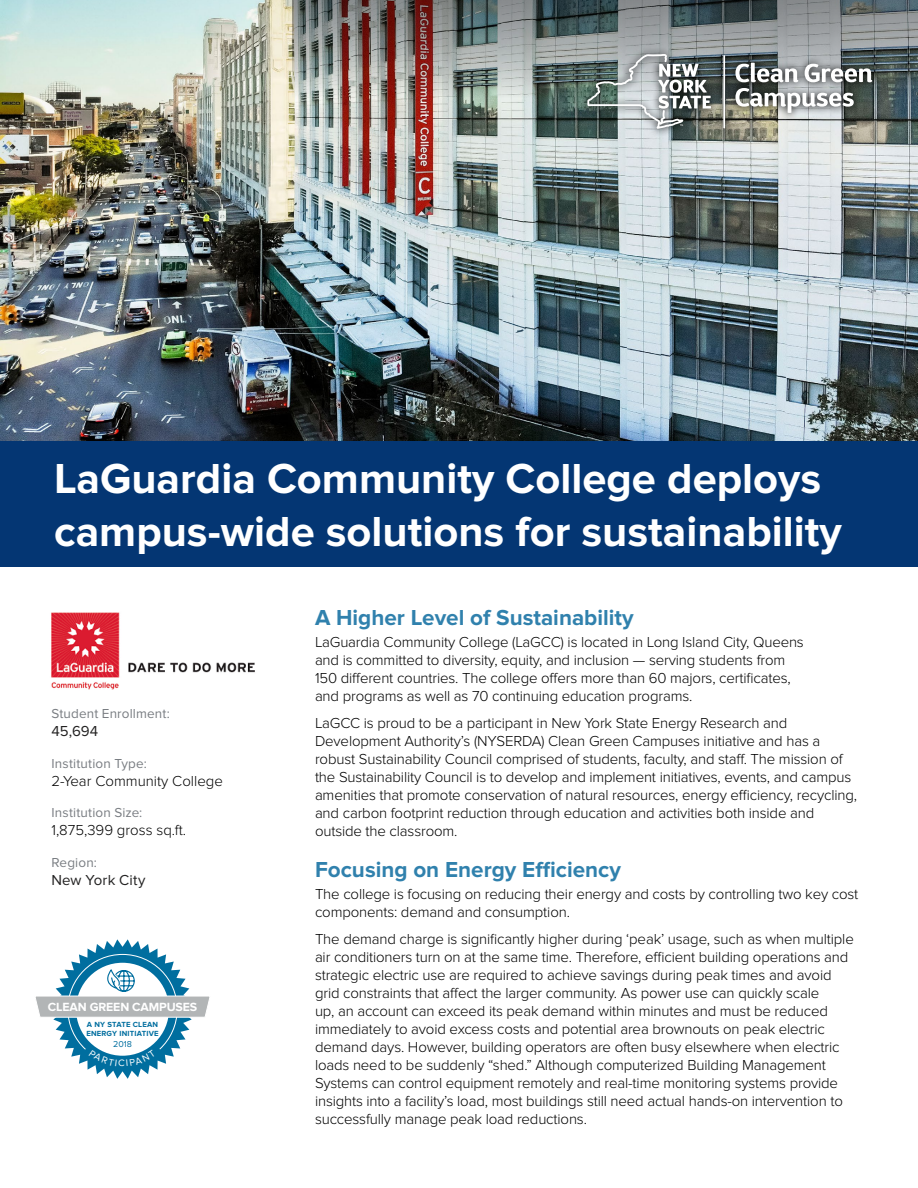
<style>
.page{position:relative;width:918px;height:1188px;background:#fff}
.page>*{position:absolute;margin:0;border:0;box-sizing:border-box;transform-origin:0 0}
.t1{font:700 43.5px/52.2px "Proxima Nova";color:#fff}
.Sub_1{font:700 22.5px "Proxima Nova";color:#3081ad}
.Body_Text{font:300 15px/18px "Proxima Nova";letter-spacing:-.01em;color:#000}
.Side_Bar_2{font:300 15px "Proxima Nova";color:#000}
.Side_Bar_2-2{font:15px "Proxima Nova";letter-spacing:.01em;color:#222121}
.Side_Bar_1{font:13.5px "Proxima Nova";letter-spacing:.015em;color:#797d82}
.t2{font:700 12.3px "Proxima Nova";letter-spacing:-.01em;color:#fff}
.t3{font:8.85px "Proxima Nova";color:#006e9f}
.t4{font:700 7.65px/9.1px "Proxima Nova";letter-spacing:.025em;color:#006e9f}
</style>
<div class="page">
<img style="left:0;top:0;width:918px;height:441px">
<img style="left:292px;top:0;width:626px;height:98px">
<div style="left:0;top:441px;width:918px;height:126px;background:#043673"></div>
<svg style="left:580px;top:46px;width:300px;height:90px;background:#818884"></svg>
<svg style="left:587px;top:54px;width:124px;height:75px;background:#8b9493"></svg>
<hr style="left:723px;top:55px;width:2px;height:73px;background:#fff">
<svg style="left:735px;top:63px;width:63px;height:19px"></svg>
<svg style="left:805px;top:64px;width:67px;height:18px"></svg>
<svg style="left:735px;top:88px;width:119px;height:25px"></svg>
<img style="left:51px;top:612px;width:204px;height:78px">
<svg style="left:35px;top:939px;width:175px;height:140px"></svg>
<p class="t1" style="left:54px;top:454px;width:789px">LaGuardia Community College deploys campus-wide solutions for sustainability</p>
<p class="Side_Bar_1" style="left:51px;top:706px;width:120px">Student Enrollment:</p>
<p class="Side_Bar_2-2" style="left:51px;top:722px;width:48px">45,694</p>
<p class="Side_Bar_1" style="left:51px;top:755px;width:97px">Institution Type:</p>
<p class="Side_Bar_2" style="left:51px;top:772px;width:173px">2-Year Community College</p>
<p class="Side_Bar_1" style="left:51px;top:805px;width:92px">Institution Size:</p>
<p class="Side_Bar_2" style="left:51px;top:821px;width:136px">1,875,399 gross sq.ft.</p>
<p class="Side_Bar_1" style="left:51px;top:854px;width:47px">Region:</p>
<p class="Side_Bar_2-2" style="left:51px;top:871px;width:95px">New York City</p>
<p class="t2" style="left:48px;top:1000px;width:151px">CLEAN GREEN CAMPUSES</p>
<p class="t3" style="left:113px;top:1039px;width:20px">2018</p>
<p class="t4" style="left:86px;top:1020px;width:74px">A NY STATE CLEAN<br>ENERGY INITIATIVE</p>
<p class="Sub_1" style="left:315px;top:604px;width:320px">A Higher Level of Sustainability</p>
<p class="Body_Text" style="left:315px;top:634px;width:490px">LaGuardia Community College (LaGCC) is located in Long Island City, Queens and is committed to diversity, equity, and inclusion — serving students from 150 different countries. The college offers more than 60 majors, certificates, and programs as well as 70 continuing education programs.</p>
<p class="Body_Text" style="left:315px;top:715px;width:544px">LaGCC is proud to be a participant in New York State Energy Research and Development Authority’s (NYSERDA) Clean Green Campuses initiative and has a robust Sustainability Council comprised of students, faculty, and staff. The mission of the Sustainability Council is to develop and implement initiatives, events, and campus amenities that promote conservation of natural resources, energy efficiency, recycling, and carbon footprint reduction through education and activities both inside and outside the classroom.</p>
<p class="Sub_1" style="left:315px;top:856px;width:307px">Focusing on Energy Efficiency</p>
<p class="Body_Text" style="left:315px;top:886px;width:545px">The college is focusing on reducing their energy and costs by controlling two key cost components: demand and consumption.</p>
<p class="Body_Text" style="left:315px;top:931px;width:540px">The demand charge is significantly higher during ‘peak’ usage, such as when multiple air conditioners turn on at the same time. Therefore, efficient building operations and strategic electric use are required to achieve savings during peak times and avoid grid constraints that affect the larger community. As power use can quickly scale<br>up, an account can exceed its peak demand within minutes and must be reduced immediately to avoid excess costs and potential area brownouts on peak electric demand days. However, building operators are often busy elsewhere when electric loads need to be suddenly “shed.” Although computerized Building Management Systems can control equipment remotely and real-time monitoring systems provide insights into a facility’s load, most buildings still need actual hands-on intervention to successfully manage peak load reductions.</p>
</div>
